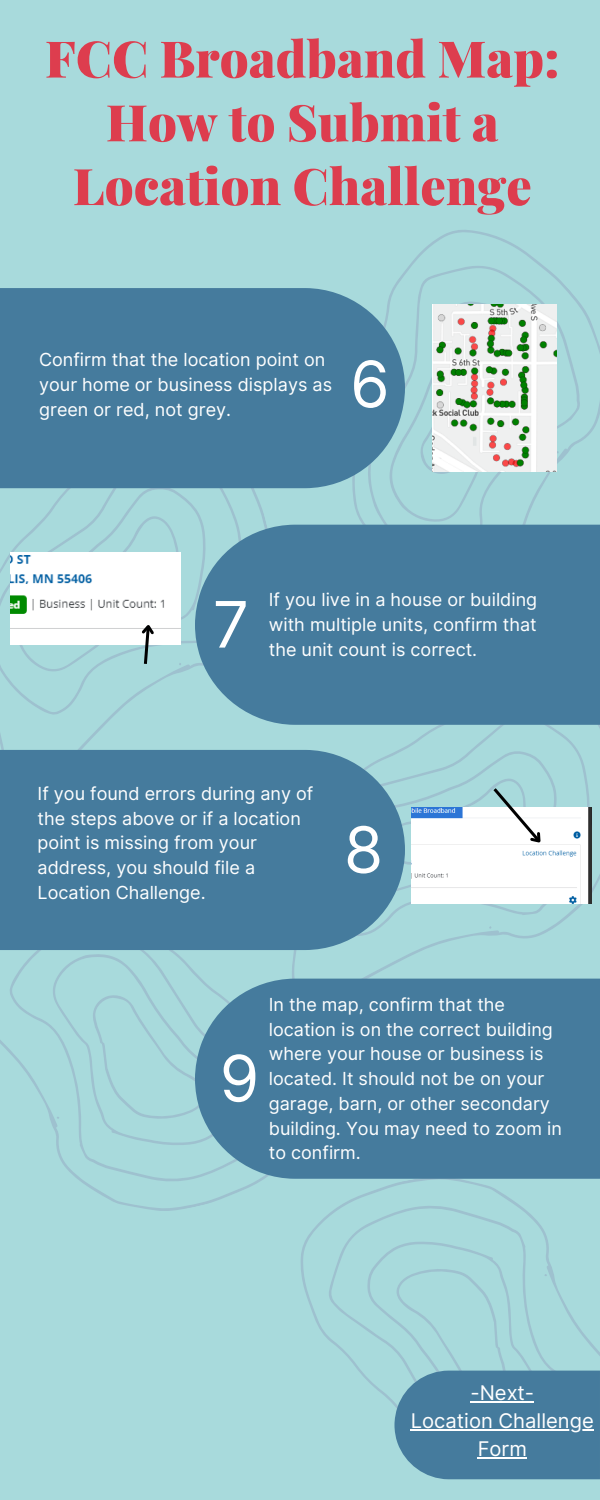
<style>
.page{position:relative;width:600px;height:1500px;background:#a8dadc}
.page>*{position:absolute;margin:0;border:0;box-sizing:border-box;transform-origin:0 0}
.t1{font:64px "Inter";color:#fff}
.t2{font:900 50.6px/63.8px "Playfair Display";color:#dd3d4e;text-align:center}
.t3{font:20.2px/27.8px "Inter";color:#fff;text-align:center}
.t4{font:18px/24.8px "Inter";color:#fff}
</style>
<div class="page">
<svg style="left:316px;top:230px;width:284px;height:295px"></svg>
<svg style="left:320px;top:725px;width:280px;height:254px"></svg>
<svg style="left:0;top:488px;width:316px;height:262px"></svg>
<div style="left:0;top:288px;width:405px;height:200px;background:#457b9d"></div>
<div style="left:195px;top:525px;width:405px;height:200px;background:#457b9d"></div>
<svg style="left:0;top:950px;width:320px;height:261px"></svg>
<div style="left:0;top:750px;width:405px;height:200px;background:#457b9d"></div>
<svg style="left:288px;top:1179px;width:312px;height:301px"></svg>
<div style="left:195px;top:979px;width:405px;height:200px;background:#457b9d"></div>
<img style="left:433px;top:305px;width:123px;height:167px">
<img style="left:11px;top:552px;width:169px;height:93px">
<svg style="left:139px;top:621px;width:18px;height:46px"></svg>
<img style="left:411px;top:808px;width:181px;height:96px">
<svg style="left:490px;top:785px;width:59px;height:65px"></svg>
<div style="left:394px;top:1371px;width:206px;height:108px;background:#457b9d"></div>
<hr style="left:470px;top:1402px;width:64px;height:1px;background:#fff">
<hr style="left:411px;top:1429px;width:183px;height:2px;background:#fff">
<hr style="left:478px;top:1457px;width:49px;height:2px;background:#fff">
<h2 class="t2" style="left:45px;top:25px;width:516px">FCC Broadband Map:<br>How to Submit a<br>Location Challenge</h2>
<p class="t4" style="left:39px;top:347px;width:294px">Confirm that the location point on your home or business displays as green or red, not grey.</p>
<h1 class="t1" style="left:350px;top:346px;width:41px">6</h1>
<h1 class="t1" style="left:213px;top:586px;width:38px">7</h1>
<p class="t4" style="left:269px;top:587px;width:270px;text-align:justify">If you live in a house or building with multiple units, confirm that the unit count is correct.</p>
<p class="t4" style="left:38px;top:781px;width:277px">If you found errors during any of the steps above or if a location point is missing from your address, you should file a<br>Location Challenge.</p>
<h1 class="t1" style="left:344px;top:811px;width:41px">8</h1>
<h1 class="t1" style="left:220px;top:1040px;width:41px">9</h1>
<p class="t4" style="left:269px;top:992px;width:295px">In the map, confirm that the location is on the correct building where your house or business is located. It should not be on your garage, barn, or other secondary building. You may need to zoom in to confirm.</p>
<p class="t3" style="left:411px;top:1379px;width:185px">-Next-<br>Location Challenge<br>Form</p>
</div>
